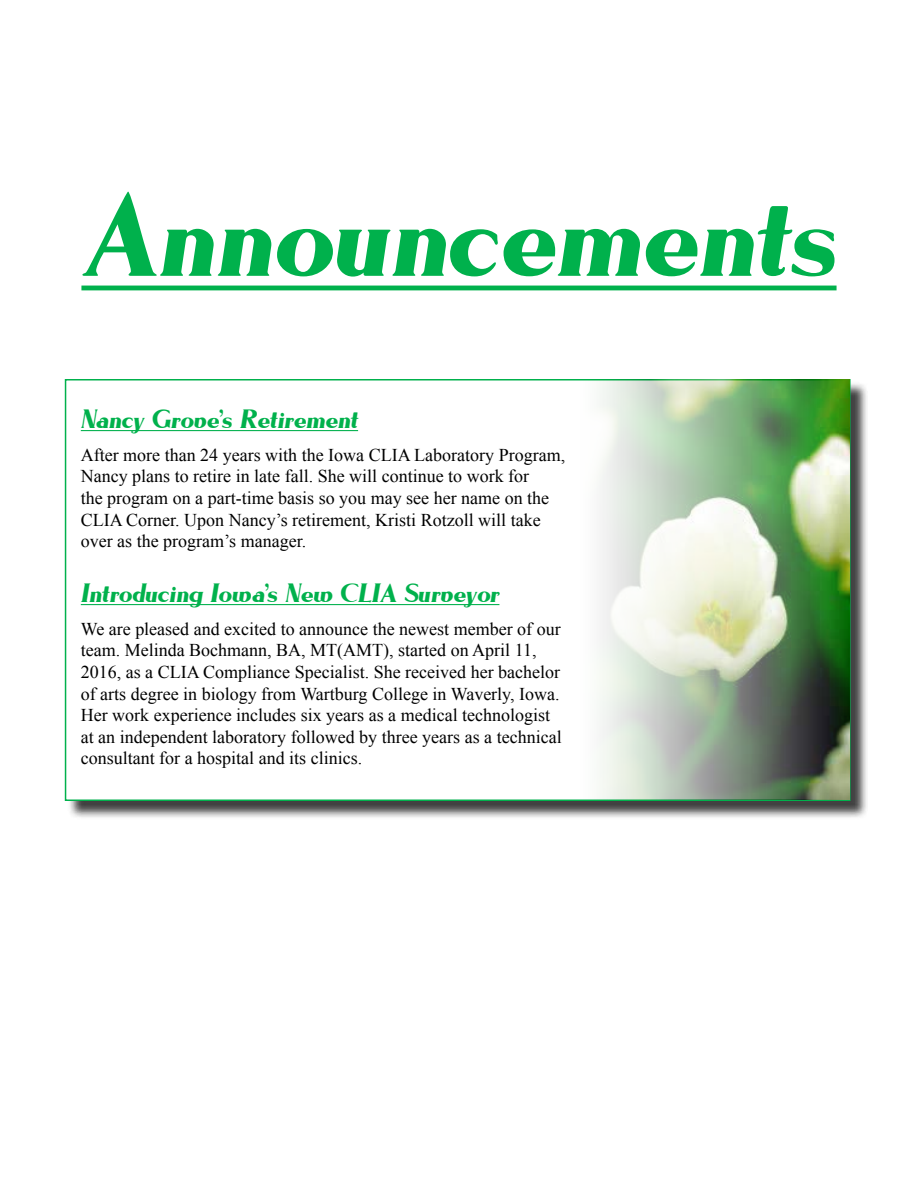
<style>
.page{position:relative;width:918px;height:1188px;background:#fff}
.page>*{position:absolute;margin:0;border:0;box-sizing:border-box;transform-origin:0 0}
.t1{font:121.5px "Lyndsey";color:#00b14c}
.t2{font:27px "Lyndsey";color:#00b14c}
.t3{font:18px/21.6px "Times New Roman";color:#000}
</style>
<div class="page">
<div style="left:67px;top:381px;width:802px;height:439px;background:#000;opacity:.75"></div>
<div style="left:65px;top:379px;width:786px;height:422px;background:#fff;border:2px solid #00b14c"></div>
<img style="left:580px;top:380px;width:270px;height:420px">
<hr style="left:81px;top:430px;width:277px;height:1px;background:#00b14c">
<hr style="left:81px;top:604px;width:418px;height:1px;background:#00b14c">
<hr style="left:81px;top:286px;width:756px;height:4px;background:#00b14c">
<h1 class="t1" style="left:81px;top:173px;width:757px">Announcements</h1>
<h2 class="t2" style="left:81px;top:405px;width:279px">Nancy Grove’s Retirement</h2>
<p class="t3" style="left:81px;top:444px;width:486px">After more than 24 years with the Iowa CLIA Laboratory Program, Nancy plans to retire in late fall. She will continue to work for<br>the program on a part-time basis so you may see her name on the CLIA Corner. Upon Nancy’s retirement, Kristi Rotzoll will take over as the program’s manager.</p>
<h2 class="t2" style="left:81px;top:579px;width:420px">Introducing Iowa’s New CLIA Surveyor</h2>
<p class="t3" style="left:81px;top:618px;width:482px">We are pleased and excited to announce the newest member of our team. Melinda Bochmann, BA, MT(AMT), started on April 11, 2016, as a CLIA Compliance Specialist. She received her bachelor of arts degree in biology from Wartburg College in Waverly, Iowa.<br>Her work experience includes six years as a medical technologist at an independent laboratory followed by three years as a technical consultant for a hospital and its clinics.</p>
</div>
